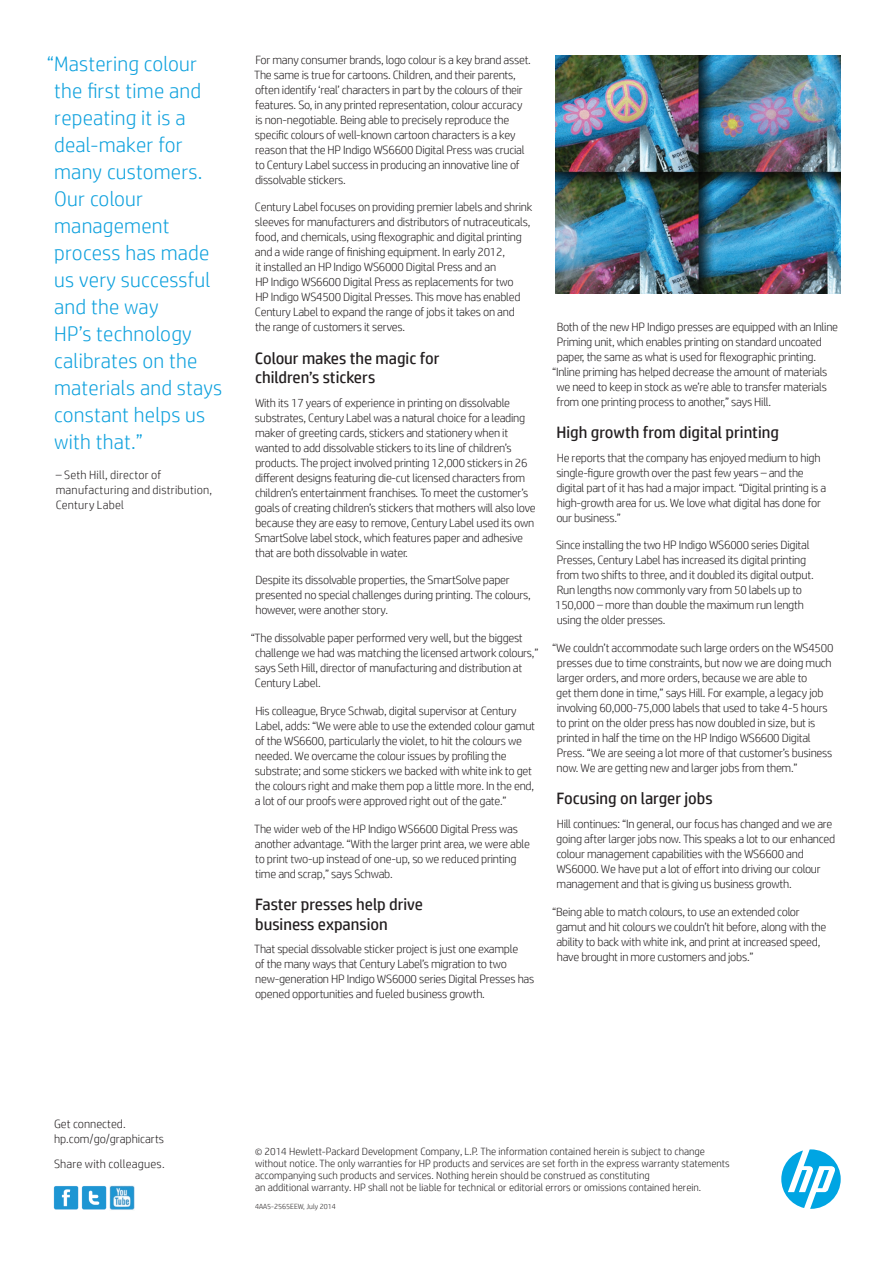
<style>
.page{position:relative;width:893px;height:1263px;background:#fff}
.page>*{position:absolute;margin:0;border:0;box-sizing:border-box;transform-origin:0 0}
.t1{font:300 21px/27px "HP Simplified";letter-spacing:.01em;color:#0ca0dd}
.sub-headers{font:16.5px/19.5px "HP Simplified";color:#231f20}
.body{font:300 12px/15px "HP Simplified";letter-spacing:-.02em;color:#231f20}
.body-2{font:300 12px/15px "HP Simplified";letter-spacing:.015em;color:#231f20}
.body-3{font:300 12px/15px "HP Simplified";color:#231f20}
.Copyright{font:300 10.5px/12px "HP Simplified";color:#231f20}
.body-4{font:300 7.5px "HP Simplified";color:#231f20}
.s1{font-size:9px}
</style>
<div class="page">
<svg style="left:781px;top:1149px;width:60px;height:60px"></svg>
<img style="left:556px;top:55px;width:284px;height:238px">
<img style="left:53px;top:1186px;width:26px;height:24px">
<img style="left:81px;top:1186px;width:26px;height:24px">
<img style="left:109px;top:1185px;width:26px;height:25px">
<p class="t1" style="left:54px;top:50px;width:170px;text-indent:-7px">“Mastering colour the first time and repeating it is a deal-maker for many customers.<br>Our colour management process has made us very successful and the way<br>HP’s technology calibrates on the materials and stays constant helps us with that.”</p>
<p class="body-2" style="left:56px;top:467px;width:158px">– Seth Hill, director of manufacturing and distribution,<br>Century Label</p>
<p class="body" style="left:254px;top:52px;width:278px">For many consumer brands, logo colour is a key brand asset.<br>The same is true for cartoons. Children, and their parents, often identify ‘real’ characters in part by the colours of their features. So, in any printed representation, colour accuracy is non-negotiable. Being able to precisely reproduce the specific colours of well-known cartoon characters is a key reason that the HP Indigo WS6600 Digital Press was crucial to Century Label success in producing an innovative line of dissolvable stickers.</p>
<p class="body" style="left:255px;top:200px;width:279px">Century Label focuses on providing premier labels and shrink sleeves for manufacturers and distributors of nutraceuticals, food, and chemicals, using flexographic and digital printing and a wide range of finishing equipment. In early 2012,<br>it installed an HP Indigo WS6000 Digital Press and an<br>HP Indigo WS6600 Digital Press as replacements for two<br>HP Indigo WS4500 Digital Presses. This move has enabled Century Label to expand the range of jobs it takes on and the range of customers it serves.</p>
<p class="sub-headers" style="left:255px;top:348px;width:186px">Colour makes the magic for children’s stickers</p>
<p class="body" style="left:255px;top:395px;width:282px">With its 17 years of experience in printing on dissolvable substrates, Century Label was a natural choice for a leading maker of greeting cards, stickers and stationery when it wanted to add dissolvable stickers to its line of children’s products. The project involved printing 12,000 stickers in 26 different designs featuring die-cut licensed characters from children’s entertainment franchises. To meet the customer’s goals of creating children’s stickers that mothers will also love because they are easy to remove, Century Label used its own SmartSolve label stock, which features paper and adhesive that are both dissolvable in water.</p>
<p class="body" style="left:255px;top:573px;width:277px">Despite its dissolvable properties, the SmartSolve paper presented no special challenges during printing. The colours, however, were another story.</p>
<p class="body" style="left:255px;top:630px;width:285px;text-indent:-4px">“The dissolvable paper performed very well, but the biggest challenge we had was matching the licensed artwork colours,” says Seth Hill, director of manufacturing and distribution at Century Label.</p>
<p class="body" style="left:255px;top:703px;width:282px">His colleague, Bryce Schwab, digital supervisor at Century Label, adds: “We were able to use the extended colour gamut of the WS6600, particularly the violet, to hit the colours we needed. We overcame the colour issues by profiling the substrate; and some stickers we backed with white ink to get the colours right and make them pop a little more. In the end, a lot of our proofs were approved right out of the gate.”</p>
<p class="body" style="left:254px;top:821px;width:277px">The wider web of the HP Indigo WS6600 Digital Press was another advantage. “With the larger print area, we were able to print two-up instead of one-up, so we reduced printing time and scrap,” says Schwab.</p>
<p class="sub-headers" style="left:255px;top:894px;width:170px">Faster presses help drive business expansion</p>
<p class="body" style="left:254px;top:941px;width:282px">That special dissolvable sticker project is just one example<br>of the many ways that Century Label’s migration to two new-generation HP Indigo WS6000 series Digital Presses has opened opportunities and fueled business growth.</p>
<p class="body" style="left:557px;top:319px;width:283px">Both of the new HP Indigo presses are equipped with an Inline</p>
<p class="body" style="left:557px;top:334px;width:267px">Priming unit, which enables printing on standard uncoated</p>
<p class="body" style="left:557px;top:349px;width:261px">paper, the same as what is used for flexographic printing.</p>
<p class="body" style="left:552px;top:364px;width:277px">“Inline priming has helped decrease the amount of materials</p>
<p class="body" style="left:556px;top:379px;width:272px">we need to keep in stock as we’re able to transfer materials</p>
<p class="body" style="left:557px;top:394px;width:216px">from one printing process to another,” says Hill.</p>
<p class="sub-headers" style="left:556px;top:422px;width:224px">High growth from digital printing</p>
<p class="body" style="left:556px;top:450px;width:271px">He reports that the company has enjoyed medium to high single-figure growth over the past few years – and the digital part of it has had a major impact. “Digital printing is a high-growth area for us. We love what digital has done for our business.”</p>
<p class="body" style="left:555px;top:537px;width:260px">Since installing the two HP Indigo WS6000 series Digital Presses, Century Label has increased its digital printing from two shifts to three, and it doubled its digital output.<br>Run lengths now commonly vary from 50 labels up to 150,000 – more than double the maximum run length using the older presses.</p>
<p class="body" style="left:556px;top:640px;width:279px;text-indent:-4px">“We couldn’t accommodate such large orders on the WS4500 presses due to time constraints, but now we are doing much larger orders, and more orders, because we are able to<br>get them done in time,” says Hill. For example, a legacy job involving 60,000-75,000 labels that used to take 4-5 hours to print on the older press has now doubled in size, but is printed in half the time on the HP Indigo WS6600 Digital Press. “We are seeing a lot more of that customer’s business now. We are getting new and larger jobs from them.”</p>
<p class="sub-headers" style="left:556px;top:789px;width:158px">Focusing on larger jobs</p>
<p class="body" style="left:556px;top:816px;width:281px">Hill continues: “In general, our focus has changed and we are going after larger jobs now. This speaks a lot to our enhanced colour management capabilities with the WS6600 and WS6000. We have put a lot of effort into driving our colour management and that is giving us business growth.</p>
<p class="body" style="left:556px;top:904px;width:272px;text-indent:-4px">“Being able to match colours, to use an extended color gamut and hit colours we couldn’t hit before, along with the ability to back with white ink, and print at increased speed, have brought in more customers and jobs.”</p>
<p class="body-3" style="left:54px;top:1116px;width:112px">Get connected. hp.com/go/graphicarts</p>
<p class="body-2" style="left:54px;top:1156px;width:112px">Share with colleagues.</p>
<p class="Copyright" style="left:255px;top:1145px;width:476px"><span class="s1">©</span> 2014 Hewlett-Packard Development Company, L.P. The information contained herein is subject to change without notice. The only warranties for HP products and services are set forth in the express warranty statements accompanying such products and services. Nothing herein should be construed as constituting<br>an additional warranty. HP shall not be liable for technical or editorial errors or omissions contained herein.</p>
<p class="body-4" style="left:255px;top:1202px;width:82px">4AA5-2565EEW, July 2014</p>
</div>
